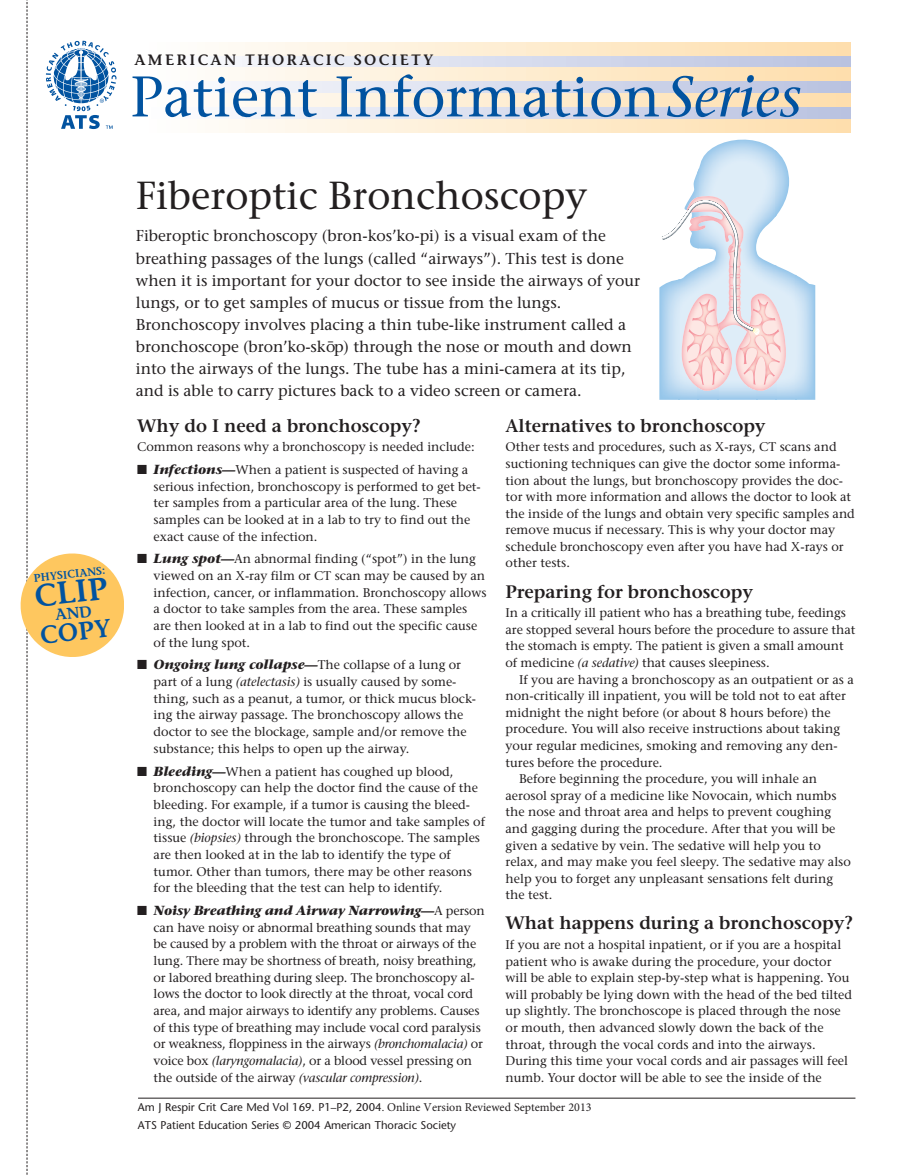
<style>
.page{position:relative;width:905px;height:1175px;background:#fff}
.page>*{position:absolute;margin:0;border:0;box-sizing:border-box;transform-origin:0 0}
.t1{font:57px "Stone Serif";color:#0153a0}
.t2{font:39px "Stone Serif";color:#231f20}
.t3{font:600 31.35px "Stone Informal";color:#0153a0}
.t4{font:600 25.05px "Stone Informal";color:#0153a0}
.t5{font:600 18px "Stone Serif";color:#231f20}
.t6{font:15.75px/22.2px "Stone Serif";color:#231f20}
.t7{font:600 15px "Stone Informal";letter-spacing:.155em;color:#231f20}
.t8{font:italic 700 13.2px "Stone Serif";letter-spacing:-.015em;color:#231f20}
.t9{font:12.6px/16.6px "Stone Serif";color:#231f20}
.t10{font:11.25px/17.5px "Stone Sans";color:#231f20}
.t11{font:600 10.95px "Stone Informal";color:#0153a0}
.s1{font-style:italic}
.s2{font-weight:700;font-style:italic;font-size:13.2px}
.s3{font-weight:400;font-style:normal;font-size:12.6px}
.s4{font-family:"Minion Pro"}
.s5{font-family:"Minion Pro";font-size:12px}
</style>
<div class="page">
<svg style="left:219px;top:55px;width:631px;height:13px;background:#dcdee8"></svg>
<svg style="left:242px;top:81px;width:608px;height:12px;background:#d5daec"></svg>
<svg style="left:219px;top:106px;width:631px;height:13px;background:#d9ddeb"></svg>
<svg style="left:219px;top:42px;width:631px;height:13px;background:#feeccf"></svg>
<svg style="left:219px;top:68px;width:631px;height:13px;background:#feeccf"></svg>
<svg style="left:219px;top:93px;width:631px;height:13px;background:#feeccf"></svg>
<svg style="left:219px;top:119px;width:631px;height:13px;background:#feeccf"></svg>
<img style="left:698px;top:140px;width:77px;height:152px">
<img style="left:775px;top:150px;width:14px;height:67px">
<img style="left:679px;top:171px;width:19px;height:229px">
<img style="left:775px;top:265px;width:20px;height:135px">
<img style="left:659px;top:335px;width:20px;height:65px">
<img style="left:795px;top:274px;width:20px;height:126px">
<img style="left:735px;top:292px;width:50px;height:99px">
<img style="left:739px;top:299px;width:41px;height:86px">
<img style="left:681px;top:335px;width:51px;height:56px">
<img style="left:687px;top:335px;width:41px;height:50px">
<svg style="left:659px;top:196px;width:100px;height:139px"></svg>
<hr style="left:138px;top:1097px;width:717px;height:1px;background:#231f20">
<svg style="left:21px;top:0;width:103px;height:1174px"></svg>
<p class="t7" style="left:134px;top:54px;width:300px">AMERICAN THORACIC SOCIETY</p>
<h1 class="t1" style="left:130px;top:74px;width:673px">Patient Information<span class="s1">Series</span></h1>
<p class="t11" style="left:33px;top:573px;width:73px;rotate:-6deg">PHYSICIANS:</p>
<h3 class="t3" style="left:33px;top:584px;width:75px;rotate:-6deg">CLIP</h3>
<h3 class="t4" style="left:39px;top:625px;width:73px;rotate:-6deg">COPY</h3>
<h2 class="t2" style="left:136px;top:180px;width:453px">Fiberoptic Bronchoscopy</h2>
<p class="t6" style="left:136px;top:226px;width:506px">Fiberoptic bronchoscopy (bron-kos’ko-pi) is a visual exam of the breathing passages of the lungs (called “airways”). This test is done when it is important for your doctor to see inside the airways of your lungs, or to get samples of mucus or tissue from the lungs.<br>Bronchoscopy involves placing a thin tube-like instrument called a bronchoscope (bron’ko-sko¯p) through the nose or mouth and down into the airways of the lungs. The tube has a mini-camera at its tip, and is able to carry pictures back to a video screen or camera.</p>
<h3 class="t5" style="left:505px;top:418px;width:261px">Alternatives to bronchoscopy</h3>
<p class="t9" style="left:505px;top:440px;width:351px">Other tests and procedures, such as X-rays, CT scans and suctioning techniques can give the doctor some informa&shy;tion about the lungs, but bronchoscopy provides the doc&shy;tor with more information and allows the doctor to look at the inside of the lungs and obtain very specific samples and remove mucus if necessary. This is why your doctor may schedule bronchoscopy even after you have had X-rays or other tests.</p>
<h3 class="t5" style="left:505px;top:584px;width:249px">Preparing for bronchoscopy</h3>
<p class="t9" style="left:505px;top:606px;width:351px">In a critically ill patient who has a breathing tube, feedings are stopped several hours before the procedure to assure that the stomach is empty. The patient is given a small amount of medicine <span class="s1">(a sedative)</span> that causes sleepiness.</p>
<p class="t9" style="left:519px;top:672px;width:336px">If you are having a bronchoscopy as an outpatient or as a</p>
<p class="t9" style="left:505px;top:689px;width:342px">non-critically ill inpatient, you will be told not to eat after</p>
<p class="t9" style="left:505px;top:705px;width:327px">midnight the night before (or about 8 hours before) the</p>
<p class="t9" style="left:505px;top:722px;width:336px">procedure. You will also receive instructions about taking</p>
<p class="t9" style="left:505px;top:738px;width:333px">your regular medicines, smoking and removing any den-</p>
<p class="t9" style="left:505px;top:755px;width:158px">tures before the procedure.</p>
<p class="t9" style="left:519px;top:771px;width:299px">Before beginning the procedure, you will inhale an</p>
<p class="t9" style="left:505px;top:788px;width:332px">aerosol spray of a medicine like Novocain, which numbs</p>
<p class="t9" style="left:505px;top:805px;width:327px">the nose and throat area and helps to prevent coughing</p>
<p class="t9" style="left:505px;top:821px;width:331px">and gagging during the procedure. After that you will be</p>
<p class="t9" style="left:505px;top:838px;width:317px">given a sedative by vein. The sedative will help you to</p>
<p class="t9" style="left:505px;top:854px;width:347px">relax, and may make you feel sleepy. The sedative may also</p>
<p class="t9" style="left:505px;top:871px;width:329px">help you to forget any unpleasant sensations felt during</p>
<p class="t9" style="left:505px;top:888px;width:48px">the test.</p>
<h3 class="t5" style="left:505px;top:916px;width:349px">What happens during a bronchoscopy?</h3>
<p class="t9" style="left:505px;top:937px;width:348px">If you are not a hospital inpatient, or if you are a hospital patient who is awake during the procedure, your doctor will be able to explain step-by-step what is happening. You will probably be lying down with the head of the bed tilted up slightly. The bronchoscope is placed through the nose or mouth, then advanced slowly down the back of the throat, through the vocal cords and into the airways.<br>During this time your vocal cords and air passages will feel numb. Your doctor will be able to see the inside of the</p>
<h3 class="t5" style="left:137px;top:418px;width:285px">Why do I need a bronchoscopy?</h3>
<p class="t9" style="left:137px;top:440px;width:339px">Common reasons why a bronchoscopy is needed include:</p>
<p class="t9" style="left:154px;top:462px;width:328px;text-indent:-17px">■ <span class="s2">Infections—</span>When a patient is suspected of having a serious infection, bronchoscopy is performed to get bet&shy;ter samples from a particular area of the lung. These samples can be looked at in a lab to try to find out the exact cause of the infection.</p>
<p class="t9" style="left:154px;top:552px;width:334px;text-indent:-16px">■ <span class="s2">Lung spot—</span>An abnormal finding (“spot”) in the lung viewed on an X-ray film or CT scan may be caused by an infection, cancer, or inflammation. Bronchoscopy allows a doctor to take samples from the area. These samples are then looked at in a lab to find out the specific cause of the lung spot.</p>
<p class="t8" style="left:137px;top:659px;width:325px">■ Ongoing lung collapse—<span class="s3">The collapse of a lung or</span></p>
<p class="t9" style="left:154px;top:674px;width:324px">part of a lung <span class="s1">(atelectasis)</span> is usually caused by some&shy;thing, such as a peanut, a tumor, or thick mucus block&shy;ing the airway passage. The bronchoscopy allows the doctor to see the blockage, sample and/or remove the substance; this helps to open up the airway.</p>
<p class="t9" style="left:154px;top:764px;width:333px;text-indent:-17px">■ <span class="s2">Bleeding—</span>When a patient has coughed up blood, bronchoscopy can help the doctor find the cause of the bleeding. For example, if a tumor is causing the bleed&shy;ing, the doctor will locate the tumor and take samples of tissue <span class="s1">(biopsies)</span> through the bronchoscope. The samples are then looked at in the lab to identify the type of tumor. Other than tumors, there may be other reasons for the bleeding that the test can help to identify.</p>
<p class="t8" style="left:137px;top:905px;width:349px">■ Noisy Breathing and Airway Narrowing—<span class="s3">A person</span></p>
<p class="t9" style="left:154px;top:920px;width:331px">can have noisy or abnormal breathing sounds that may be caused by a problem with the throat or airways of the lung. There may be shortness of breath, noisy breathing, or labored breathing during sleep. The bronchoscopy al&shy;lows the doctor to look directly at the throat, vocal cord area, and major airways to identify any problems. Causes of this type of breathing may include vocal cord paralysis or weakness, floppiness in the airways <span class="s1">(bronchomalacia)</span> or voice box <span class="s1">(laryngomalacia)</span>, or a blood vessel pressing on the outside of the airway <span class="s1">(vascular compression)</span>.</p>
<p class="t10" style="left:138px;top:1099px;width:455px">Am J Respir Crit Care Med Vol 169. P1–P2, 2004<span class="s4">.</span> <span class="s5">Online Version Reviewed September 2013<br></span>ATS Patient Education Series © 2004 American Thoracic Society</p>
</div>
